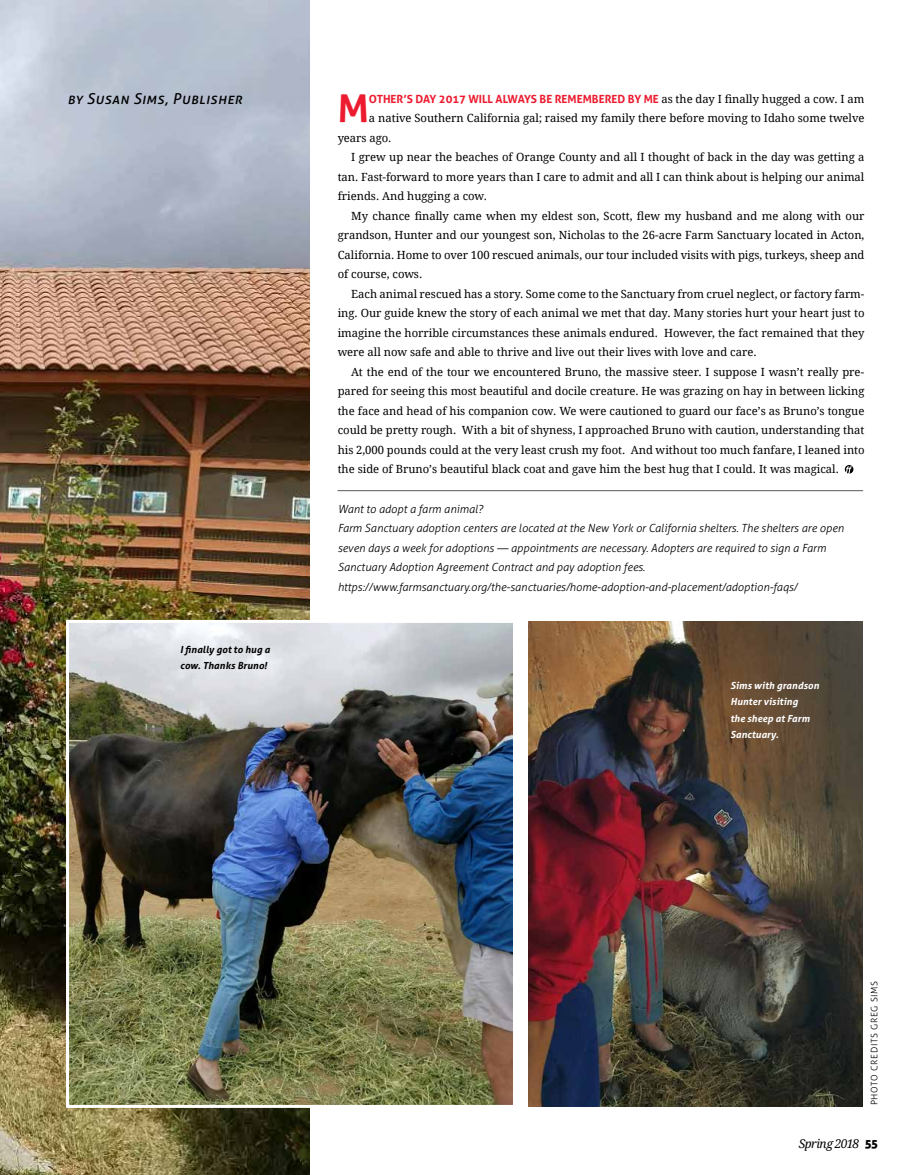
<style>
.page{position:relative;width:905px;height:1175px;background:#fff}
.page>*{position:absolute;margin:0;border:0;box-sizing:border-box;transform-origin:0 0}
.t1{font:700 38.25px "Aller";color:#ed1b2f}
.t2{font:italic 15px "Aller";letter-spacing:.025em;color:#000}
.t3{font:italic 12px "Droid Serif";letter-spacing:-.045em;color:#000}
.t4{font:11.25px/19.5px "Droid Serif";color:#000;text-align:justify}
.t5{font:italic 300 11.25px/19.5px "Aller";color:#000}
.t6{font:700 11.25px "Aller";color:#ed1b2f}
.t7{font:italic 700 9.75px/16.5px "Aller";letter-spacing:.01em;color:#fff}
.t8{font:italic 700 9.75px/16.5px "Aller";letter-spacing:.01em;color:#000}
.t9{font:300 9px "Aller";letter-spacing:.075em;color:#000}
.s1{font-family:"Droid Serif";font-weight:400;color:#000}
.s2{font-family:"Aller Display";font-style:normal}
</style>
<div class="page">
<img style="left:0;top:0;width:309px;height:1174px">
<svg style="left:844px;top:465px;width:9px;height:8px"></svg>
<hr style="left:338px;top:490px;width:524px;height:1px;background:#58595b">
<img style="left:70px;top:624px;width:442px;height:479px">
<div style="left:66px;top:620px;width:450px;height:487px;border:3px solid #fff"></div>
<img style="left:528px;top:621px;width:334px;height:485px">
<h2 class="t2" style="left:68px;top:90px;width:176px">by Susan Sims, Publisher</h2>
<p class="t8" style="left:180px;top:641px;width:91px">I finally got to hug a cow. Thanks Bruno!</p>
<h1 class="t1" style="left:338px;top:86px;width:33px">M</h1>
<p class="t6" style="left:369px;top:92px;width:497px">OTHER’S DAY 2017 WILL ALWAYS BE REMEMBERED BY ME <span class="s1">as the day I finally hugged a cow. I am</span></p>
<p class="t4" style="left:337px;top:109px;width:528px;text-indent:31px">a native Southern California gal; raised my family there before moving to Idaho some twelve years ago.</p>
<p class="t4" style="left:337px;top:148px;width:528px;text-indent:14px">I grew up near the beaches of Orange County and all I thought of back in the day was getting a tan. Fast-forward to more years than I care to admit and all I can think about is helping our animal friends. And hugging a cow.</p>
<p class="t4" style="left:337px;top:206px;width:528px;text-indent:14px">My chance finally came when my eldest son, Scott, flew my husband and me along with our grandson, Hunter and our youngest son, Nicholas to the 26-acre Farm Sanctuary located in Acton, California. Home to over 100 rescued animals, our tour included visits with pigs, turkeys, sheep and of course, cows.</p>
<p class="t4" style="left:337px;top:284px;width:528px;text-indent:14px">Each animal rescued has a story. Some come to the Sanctuary from cruel neglect, or factory farm&shy;ing. Our guide knew the story of each animal we met that day. Many stories hurt your heart just to imagine the horrible circumstances these animals endured. However, the fact remained that they were all now safe and able to thrive and live out their lives with love and care.</p>
<p class="t4" style="left:337px;top:362px;width:528px;text-indent:14px">At the end of the tour we encountered Bruno, the massive steer. I suppose I wasn’t really pre&shy;pared for seeing this most beautiful and docile creature. He was grazing on hay in between licking the face and head of his companion cow. We were cautioned to guard our face’s as Bruno’s tongue could be pretty rough. With a bit of shyness, I approached Bruno with caution, understanding that his 2,000 pounds could at the very least crush my foot. And without too much fanfare, I leaned into the side of Bruno’s beautiful black coat and gave him the best hug that I could. It was magical.</p>
<p class="t5" style="left:338px;top:499px;width:508px">Want to adopt a farm animal?<br>Farm Sanctuary adoption centers are located at the New York or California shelters. The shelters are open seven days a week for adoptions — appointments are necessary. Adopters are required to sign a Farm Sanctuary Adoption Agreement Contract and pay adoption fees. https://www.farmsanctuary.org/the-sanctuaries/home-adoption-and-placement/adoption-faqs/</p>
<p class="t7" style="left:730px;top:677px;width:90px">Sims with grandson<br>Hunter visiting<br>the sheep at Farm<br>Sanctuary.</p>
<p class="t9" style="left:869px;top:1105px;width:126px;rotate:-90deg">PHOTO CREDITS GREG SIMS</p>
<p class="t3" style="left:798px;top:1136px;width:81px">Spring 2018 <span class="s2">55</span></p>
</div>
